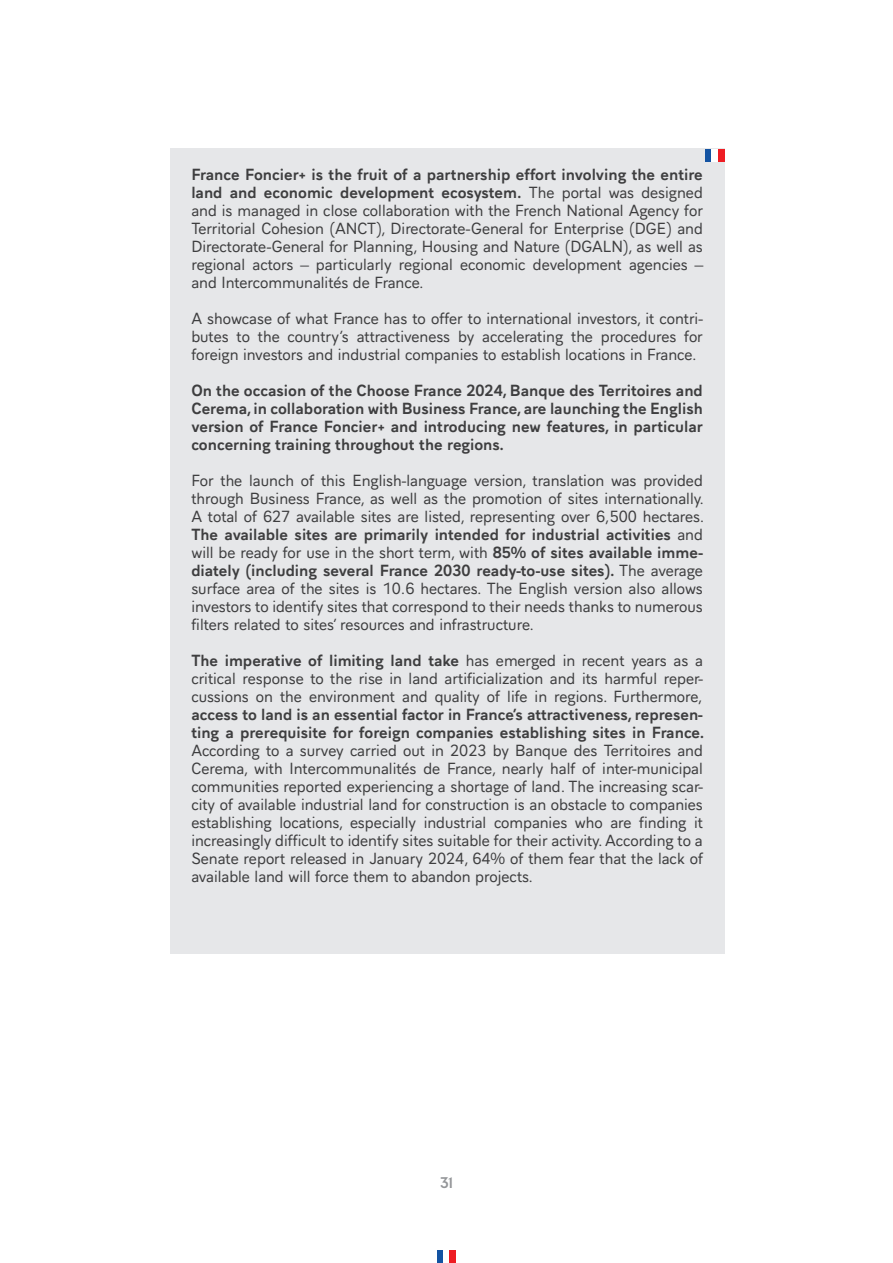
<style>
.page{position:relative;width:893px;height:1263px;background:#fff}
.page>*{position:absolute;margin:0;border:0;box-sizing:border-box;transform-origin:0 0}
.t1{font:15px/18px "Aiglon Pro";color:#3e3e3f;text-align:justify}
.t2{font:700 15px/18px "Aiglon Pro";color:#3e3e3f;text-align:justify}
.t3{font:15px "France";color:#939598}
.s1{font-weight:700}
</style>
<div class="page">
<div style="left:170px;top:149px;width:554px;height:805px;background:#e6e7e9"></div>
<div style="left:705px;top:149px;width:7px;height:12px;background:#1353a2"></div>
<div style="left:712px;top:149px;width:6px;height:12px;background:#fff"></div>
<div style="left:718px;top:149px;width:6px;height:12px;background:#ee1d23"></div>
<div style="left:437px;top:1250px;width:6px;height:13px;background:#1353a2"></div>
<div style="left:450px;top:1250px;width:6px;height:13px;background:#ee1d23"></div>
<p class="t1" style="left:191px;top:164px;width:514px"><span class="s1">France Foncier+ is the fruit of a partnership effort involving the entire land and economic development ecosystem.</span> The portal was designed and is managed in close collaboration with the French National Agency for Territorial Cohesion (ANCT), Directorate-General for Enterprise (DGE) and Directorate-General for Planning, Housing and Nature (DGALN), as well as regional actors – particularly regional economic development agencies – and Intercommunalités de France.</p>
<p class="t1" style="left:191px;top:308px;width:513px">A showcase of what France has to offer to international investors, it contri&shy;butes to the country’s attractiveness by accelerating the procedures for foreign investors and industrial companies to establish locations in France.</p>
<p class="t2" style="left:191px;top:380px;width:513px">On the occasion of the Choose France 2024, Banque des Territoires and Cerema, in collaboration with Business France, are launching the English version of France Foncier+ and introducing new features, in particular concerning training throughout the regions.</p>
<p class="t1" style="left:191px;top:470px;width:514px">For the launch of this English-language version, translation was provided through Business France, as well as the promotion of sites internationally.<br>A total of 627 available sites are listed, representing over 6,500 hectares.<br><span class="s1">The available sites are primarily intended for industrial activities</span> and will be ready for use in the short term, with <span class="s1">85% of sites available imme&shy;diately (including several France 2030 ready-to-use sites).</span> The average surface area of the sites is 10.6 hectares. The English version also allows investors to identify sites that correspond to their needs thanks to numerous filters related to sites’ resources and infrastructure.</p>
<p class="t1" style="left:191px;top:650px;width:513px"><span class="s1">The imperative of limiting land take</span> has emerged in recent years as a critical response to the rise in land artificialization and its harmful reper&shy;cussions on the environment and quality of life in regions. Furthermore,</p>
<p class="t2" style="left:191px;top:704px;width:515px">access to land is an essential factor in France’s attractiveness, represen&shy;ting a prerequisite for foreign companies establishing sites in France.</p>
<p class="t1" style="left:191px;top:740px;width:513px">According to a survey carried out in 2023 by Banque des Territoires and Cerema, with Intercommunalités de France, nearly half of inter-municipal communities reported experiencing a shortage of land. The increasing scar&shy;city of available industrial land for construction is an obstacle to companies establishing locations, especially industrial companies who are finding it increasingly difficult to identify sites suitable for their activity. According to a Senate report released in January 2024, 64% of them fear that the lack of available land will force them to abandon projects.</p>
<p class="t3" style="left:440px;top:1173px;width:14px">31</p>
</div>
